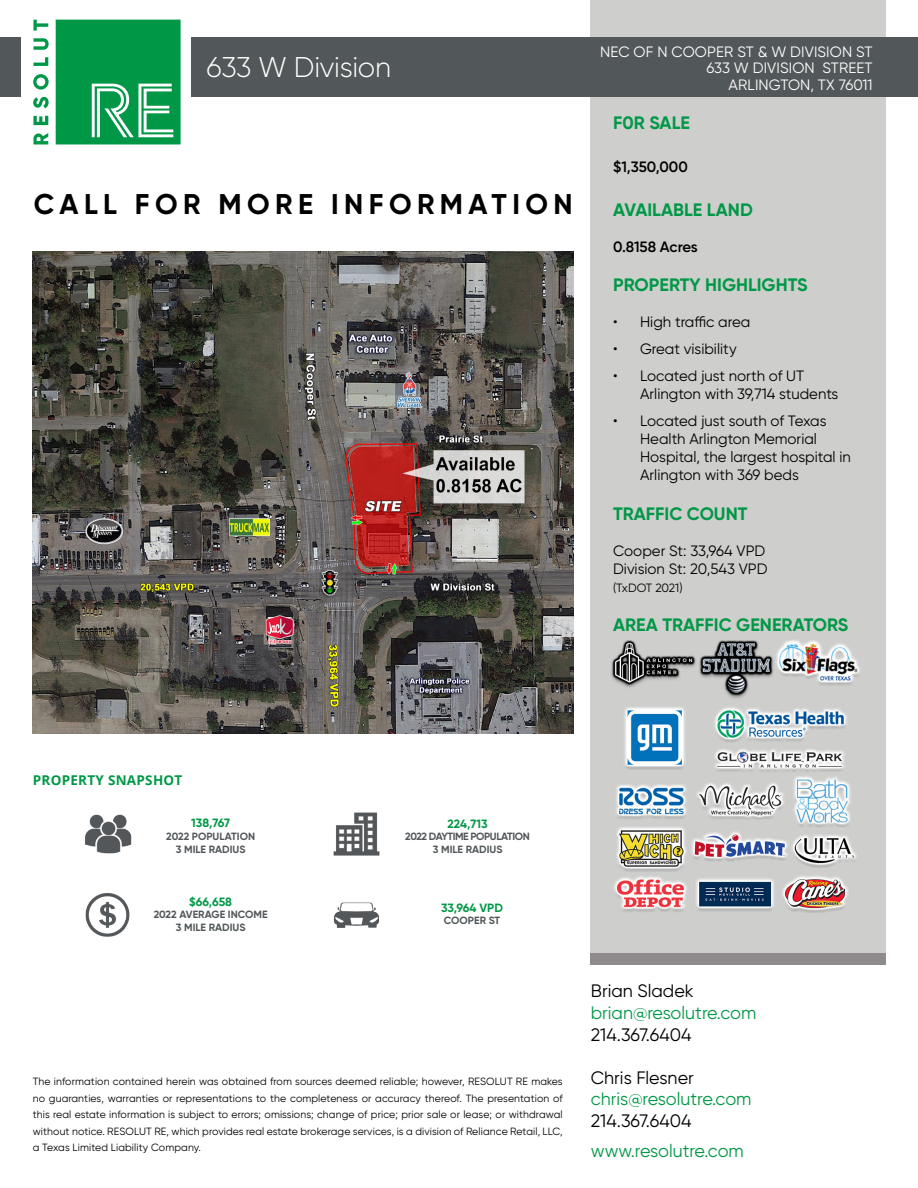
<style>
.page{position:relative;width:918px;height:1188px;background:#fff}
.page>*{position:absolute;margin:0;border:0;box-sizing:border-box;transform-origin:0 0}
.t1{font:700 28.5px "Gilroy";letter-spacing:.19em;color:#000}
.t2{font:300 28.5px "Gilroy";letter-spacing:-.01em;color:#fff}
.t3{font:700 18px "Gilroy";color:#009846}
.t4{font:18px "Gilroy";color:#009846}
.t5{font:18px "Gilroy";color:#000}
.t6{font:15px/18px "Gilroy";color:#000}
.t7{font:15px/16.5px "Gilroy";letter-spacing:.01em;color:#fff;text-align:right}
.t8{font:600 15px "Gilroy";letter-spacing:-.005em;color:#000}
.t9{font:700 13.5px "Open Sans";letter-spacing:.02em;color:#009846}
.t10{font:700 12px "Gilroy";color:#009846}
.t11{font:12px "Gilroy";letter-spacing:-.01em;color:#000}
.t12{font:10.5px/16.5px "Gilroy";letter-spacing:.01em;color:#000;text-align:justify}
.t13{font:700 10.5px/12.6px "Gilroy";color:#52575a;text-align:center}
.t14{font:700 10.5px/12.6px "Gilroy";letter-spacing:-.04em;color:#52575a;text-align:center}
</style>
<div class="page">
<div style="left:591px;top:0;width:295px;height:954px;background:#cecfcd"></div>
<div style="left:590px;top:953px;width:296px;height:12px;background:#8f8b8c"></div>
<div style="left:0;top:37px;width:918px;height:60px;background:#52575a"></div>
<div style="left:22px;top:14px;width:169px;height:134px;background:#fff"></div>
<svg style="left:33px;top:20px;width:148px;height:124px"></svg>
<img style="left:85px;top:814px;width:47px;height:40px">
<img style="left:85px;top:893px;width:45px;height:44px">
<img style="left:333px;top:812px;width:47px;height:44px">
<img style="left:333px;top:902px;width:47px;height:26px">
<img style="left:611px;top:640px;width:249px;height:272px">
<img style="left:33px;top:252px;width:541px;height:481px">
<h1 class="t2" style="left:207px;top:49px;width:186px">633 W Division</h1>
<h3 class="t7" style="left:600px;top:43px;width:274px">NEC OF N COOPER ST &amp; W DIVISION ST<br>633 W DIVISION STREET<br>ARLINGTON, TX 76011</h3>
<h1 class="t1" style="left:34px;top:186px;width:540px">CALL FOR MORE INFORMATION</h1>
<h2 class="t3" style="left:613px;top:112px;width:78px">F0R SALE</h2>
<h3 class="t8" style="left:613px;top:158px;width:76px">$1,350,000</h3>
<h2 class="t3" style="left:613px;top:198px;width:141px">AVAILABLE LAND</h2>
<h3 class="t8" style="left:613px;top:237px;width:86px">0.8158 Acres</h3>
<h2 class="t3" style="left:613px;top:274px;width:196px">PROPERTY HIGHLIGHTS</h2>
<h3 class="t6" style="left:613px;top:313px;width:139px">• High traffic area</h3>
<h3 class="t6" style="left:613px;top:340px;width:125px">• Great visibility</h3>
<h3 class="t6" style="left:640px;top:367px;width:200px;text-indent:-27px">• Located just north of UT<br>Arlington with 39,714 students</h3>
<h3 class="t6" style="left:640px;top:412px;width:212px;text-indent:-27px">• Located just south of Texas<br>Health Arlington Memorial<br>Hospital, the largest hospital in<br>Arlington with 369 beds</h3>
<h2 class="t3" style="left:613px;top:502px;width:136px">TRAFFIC COUNT</h2>
<h3 class="t6" style="left:613px;top:541px;width:156px">Cooper St: 33,964 VPD<br>Division St: 20,543 VPD</h3>
<p class="t11" style="left:613px;top:580px;width:71px">(TxDOT 2021)</p>
<h2 class="t3" style="left:613px;top:614px;width:237px">AREA TRAFFIC GENERATORS</h2>
<p class="t9" style="left:33px;top:771px;width:151px">PROPERTY SNAPSHOT</p>
<p class="t10" style="left:191px;top:816px;width:40px">138,767</p>
<p class="t13" style="left:166px;top:830px;width:90px">2022 POPULATION<br>3 MILE RADIUS</p>
<p class="t10" style="left:189px;top:894px;width:44px">$66,658</p>
<p class="t13" style="left:154px;top:908px;width:116px">2022 AVERAGE INCOME<br>3 MILE RADIUS</p>
<p class="t10" style="left:448px;top:816px;width:42px">224,713</p>
<p class="t14" style="left:405px;top:830px;width:126px">2022 DAYTIME POPULATION<br>3 MILE RADIUS</p>
<p class="t10" style="left:441px;top:900px;width:63px">33,964 VPD</p>
<p class="t13" style="left:444px;top:914px;width:58px">COOPER ST</p>
<p class="t12" style="left:33px;top:1073px;width:532px">The information contained herein was obtained from sources deemed reliable; however, RESOLUT RE makes no guaranties, warranties or representations to the completeness or accuracy thereof. The presentation of this real estate information is subject to errors; omissions; change of price; prior sale or lease; or withdrawal without notice. RESOLUT RE, which provides real estate brokerage services, is a division of Reliance Retail, LLC, a Texas Limited Liability Company.</p>
<h2 class="t5" style="left:591px;top:980px;width:104px">Brian Sladek</h2>
<h2 class="t4" style="left:591px;top:1002px;width:167px">brian@resolutre.com</h2>
<h2 class="t5" style="left:591px;top:1023px;width:102px">214.367.6404</h2>
<h2 class="t5" style="left:591px;top:1066px;width:104px">Chris Flesner</h2>
<h2 class="t4" style="left:591px;top:1088px;width:162px">chris@resolutre.com</h2>
<h2 class="t5" style="left:591px;top:1110px;width:102px">214.367.6404</h2>
<h2 class="t4" style="left:591px;top:1140px;width:155px">www.resolutre.com</h2>
</div>
